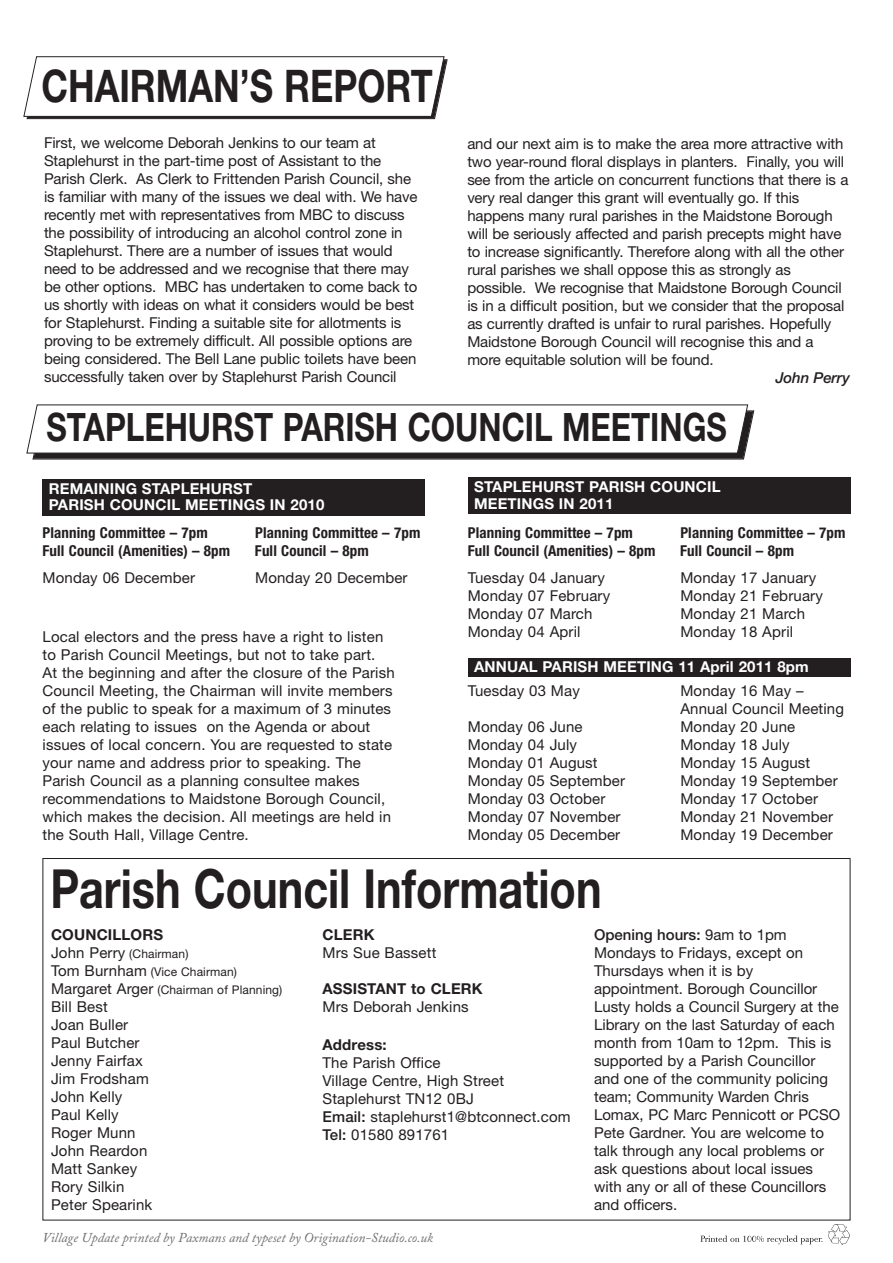
<style>
.page{position:relative;width:893px;height:1263px;background:#fff}
.page>*{position:absolute;margin:0;border:0;box-sizing:border-box;transform-origin:0 0}
.t1{font:700 54px "Helvetica Neue";color:#231f20;scale:.8 1}
.t2{font:700 45px "Helvetica Neue";color:#231f20;scale:.8 1}
.t3{font:700 39.15px "Helvetica Neue";color:#231f20;scale:.8 1}
.t4{font:15px/18px "Helvetica Neue";color:#231f20}
.t5{font:700 condensed 15px "Helvetica Neue";letter-spacing:.01em;color:#231f20}
.t6{font:700 15px/16.5px "Helvetica Neue";letter-spacing:.01em;color:#fff}
.t7{font:700 15px "Helvetica Neue";letter-spacing:.01em;color:#231f20}
.t8{font:italic 500 15px "Helvetica Neue";letter-spacing:-.01em;color:#231f20}
.t9{font:italic 13.5px "Adobe Caslon Pro";color:#6d6e70}
.t10{font:12px/18px "Helvetica Neue";letter-spacing:.01em;color:#231f20}
.s1{font-size:15px}
.s2{font-weight:500}
</style>
<div class="page">
<svg style="left:700px;top:1235px;width:122px;height:9px"></svg>
<img style="left:829px;top:1224px;width:21px;height:20px">
<svg style="left:23px;top:56px;width:425px;height:63px"></svg>
<svg style="left:26px;top:404px;width:729px;height:56px"></svg>
<div style="left:43px;top:479px;width:382px;height:36px;background:#231f20"></div>
<div style="left:468px;top:478px;width:382px;height:36px;background:#231f20"></div>
<div style="left:468px;top:658px;width:382px;height:19px;background:#231f20"></div>
<h2 class="t2" style="left:41px;top:69px;width:491px">CHAIRMAN’S REPORT</h2>
<p class="t4" style="left:44px;top:135px;width:375px">First, we welcome Deborah Jenkins to our team at Staplehurst in the part-time post of Assistant to the Parish Clerk. As Clerk to Frittenden Parish Council, she is familiar with many of the issues we deal with. We have recently met with representatives from MBC to discuss the possibility of introducing an alcohol control zone in Staplehurst. There are a number of issues that would need to be addressed and we recognise that there may be other options. MBC has undertaken to come back to us shortly with ideas on what it considers would be best for Staplehurst. Finding a suitable site for allotments is proving to be extremely difficult. All possible options are being considered. The Bell Lane public toilets have been successfully taken over by Staplehurst Parish Council</p>
<p class="t4" style="left:467px;top:136px;width:383px">and our next aim is to make the area more attractive with two year-round floral displays in planters. Finally, you will see from the article on concurrent functions that there is a very real danger this grant will eventually go. If this happens many rural parishes in the Maidstone Borough will be seriously affected and parish precepts might have to increase significantly. Therefore along with all the other rural parishes we shall oppose this as strongly as possible. We recognise that Maidstone Borough Council is in a difficult position, but we consider that the proposal as currently drafted is unfair to rural parishes. Hopefully Maidstone Borough Council will recognise this and a more equitable solution will be found.</p>
<p class="t8" style="left:776px;top:372px;width:76px">John Perry</p>
<h3 class="t3" style="left:46px;top:413px;width:852px">STAPLEHURST PARISH COUNCIL MEETINGS</h3>
<p class="t6" style="left:49px;top:481px;width:277px">REMAINING STAPLEHURST<br>PARISH COUNCIL MEETINGS IN 2010</p>
<p class="t6" style="left:474px;top:480px;width:248px">STAPLEHURST PARISH COUNCIL<br>MEETINGS IN 2011</p>
<p class="t5" style="left:43px;top:527px;width:167px">Planning Committee – 7pm</p>
<p class="t5" style="left:255px;top:527px;width:167px">Planning Committee – 7pm</p>
<p class="t5" style="left:43px;top:545px;width:189px">Full Council (Amenities) – 8pm</p>
<p class="t5" style="left:255px;top:545px;width:115px">Full Council – 8pm</p>
<p class="t4" style="left:43px;top:570px;width:154px">Monday 06 December</p>
<p class="t4" style="left:255px;top:570px;width:154px">Monday 20 December</p>
<p class="t4" style="left:43px;top:629px;width:354px">Local electors and the press have a right to listen to Parish Council Meetings, but not to take part.<br>At the beginning and after the closure of the Parish Council Meeting, the Chairman will invite members of the public to speak for a maximum of 3 minutes each relating to issues on the Agenda or about issues of local concern. You are requested to state your name and address prior to speaking. The Parish Council as a planning consultee makes recommendations to Maidstone Borough Council, which makes the decision. All meetings are held in the South Hall, Village Centre.</p>
<p class="t5" style="left:468px;top:527px;width:167px">Planning Committee – 7pm</p>
<p class="t5" style="left:680px;top:527px;width:167px">Planning Committee – 7pm</p>
<p class="t5" style="left:468px;top:545px;width:189px">Full Council (Amenities) – 8pm</p>
<p class="t5" style="left:680px;top:545px;width:115px">Full Council – 8pm</p>
<p class="t4" style="left:468px;top:570px;width:139px">Tuesday 04 January</p>
<p class="t4" style="left:680px;top:570px;width:137px">Monday 17 January</p>
<p class="t4" style="left:468px;top:588px;width:144px">Monday 07 February</p>
<p class="t4" style="left:680px;top:588px;width:144px">Monday 21 February</p>
<p class="t4" style="left:468px;top:606px;width:126px">Monday 07 March</p>
<p class="t4" style="left:680px;top:606px;width:126px">Monday 21 March</p>
<p class="t4" style="left:468px;top:624px;width:114px">Monday 04 April</p>
<p class="t4" style="left:680px;top:624px;width:114px">Monday 18 April</p>
<p class="t6" style="left:474px;top:660px;width:336px">ANNUAL PARISH MEETING 11 April 2011 8pm</p>
<p class="t4" style="left:468px;top:683px;width:114px">Tuesday 03 May</p>
<p class="t4" style="left:680px;top:683px;width:165px">Monday 16 May –<br>Annual Council Meeting</p>
<p class="t4" style="left:468px;top:719px;width:116px">Monday 06 June</p>
<p class="t4" style="left:680px;top:719px;width:116px">Monday 20 June</p>
<p class="t4" style="left:468px;top:737px;width:111px">Monday 04 July</p>
<p class="t4" style="left:680px;top:737px;width:111px">Monday 18 July</p>
<p class="t4" style="left:468px;top:755px;width:131px">Monday 01 August</p>
<p class="t4" style="left:680px;top:755px;width:131px">Monday 15 August</p>
<p class="t4" style="left:468px;top:773px;width:159px">Monday 05 September</p>
<p class="t4" style="left:680px;top:773px;width:159px">Monday 19 September</p>
<p class="t4" style="left:468px;top:791px;width:139px">Monday 03 October</p>
<p class="t4" style="left:680px;top:791px;width:139px">Monday 17 October</p>
<p class="t4" style="left:468px;top:809px;width:154px">Monday 07 November</p>
<p class="t4" style="left:680px;top:809px;width:154px">Monday 21 November</p>
<p class="t4" style="left:468px;top:827px;width:154px">Monday 05 December</p>
<p class="t4" style="left:680px;top:827px;width:154px">Monday 19 December</p>
<h1 class="t1" style="left:50px;top:870px;width:690px">Parish Council Information</h1>
<p class="t7" style="left:51px;top:929px;width:114px">COUNCILLORS</p>
<p class="t10" style="left:51px;top:946px;width:233px"><span class="s1">John Perry</span> (Chairman)<br><span class="s1">Tom Burnham</span> (Vice Chairman)<br><span class="s1">Margaret Arger</span> (Chairman of Planning)</p>
<p class="t4" style="left:51px;top:999px;width:103px">Bill Best<br>Joan Buller<br>Paul Butcher<br>Jenny Fairfax<br>Jim Frodsham<br>John Kelly<br>Paul Kelly<br>Roger Munn<br>John Reardon<br>Matt Sankey<br>Rory Silkin<br>Peter Spearink</p>
<p class="t7" style="left:323px;top:929px;width:54px">CLERK</p>
<p class="t4" style="left:323px;top:945px;width:115px">Mrs Sue Bassett</p>
<p class="t7" style="left:323px;top:983px;width:162px">ASSISTANT to CLERK</p>
<p class="t4" style="left:323px;top:999px;width:148px">Mrs Deborah Jenkins</p>
<p class="t7" style="left:323px;top:1040px;width:66px">Address:</p>
<p class="t4" style="left:323px;top:1055px;width:250px">The Parish Office<br>Village Centre, High Street<br>Staplehurst TN12 0BJ<br><span class="s2">Email:</span> staplehurst1@btconnect.com<br><span class="s2">Tel:</span> 01580 891761</p>
<p class="t9" style="left:43px;top:1232px;width:392px">Village Update printed by Paxmans and typeset by Origination-Studio.co.uk</p>
<p class="t4" style="left:594px;top:927px;width:248px"><span class="s2">Opening hours:</span> 9am to 1pm<br>Mondays to Fridays, except on<br>Thursdays when it is by appointment. Borough Councillor<br>Lusty holds a Council Surgery at the<br>Library on the last Saturday of each month from 10am to 12pm. This is supported by a Parish Councillor and one of the community policing team; Community Warden Chris<br>Lomax, PC Marc Pennicott or PCSO<br>Pete Gardner. You are welcome to talk through any local problems or ask questions about local issues with any or all of these Councillors and officers.</p>
</div>
